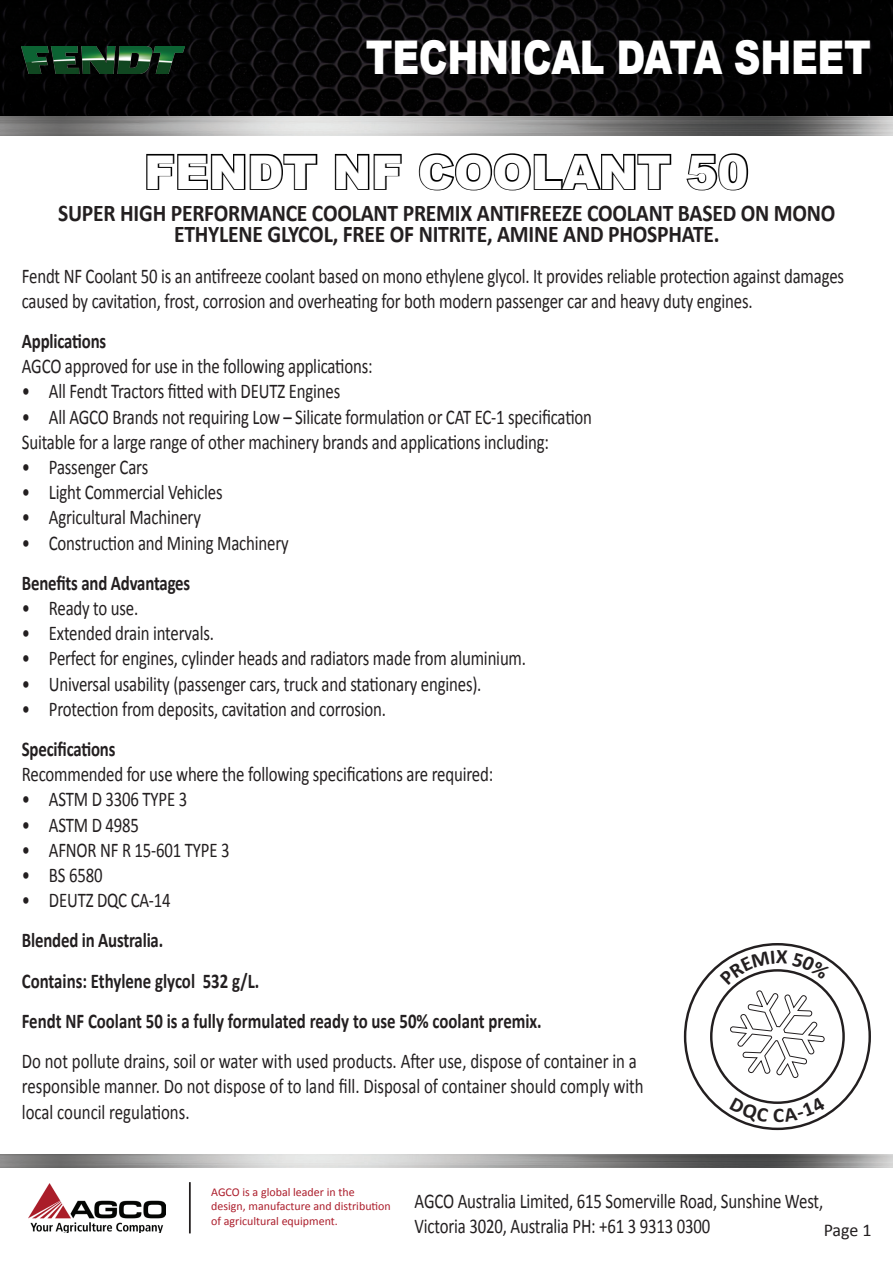
<style>
.page{position:relative;width:893px;height:1263px;background:#fff}
.page>*{position:absolute;margin:0;border:0;box-sizing:border-box;transform-origin:0 0}
.t1{font:900 46.5px "Arial";letter-spacing:-.01em;color:#fff;scale:.8 1}
.t2{font:900 46.5px "Arial";letter-spacing:-.01em;color:#fff}
.t3{font:700 24px/21px "Calibri";letter-spacing:-.01em;color:#231f20;text-align:center;scale:.9 1}
.t4{font:21px/25.2px "Calibri";letter-spacing:-.01em;color:#231f20;scale:.8 1}
.t5{font:700 21px/40.2px "Calibri";letter-spacing:-.01em;color:#231f20;scale:.8 1}
.t6{font:18px "Calibri";color:#231f20}
.t7{font:12px/14.4px "Calibri";color:#ac1e2c}
</style>
<div class="page">
<svg style="left:0;top:0;width:893px;height:116px;background:#050505"></svg>
<img style="left:0;top:116px;width:893px;height:20px">
<img style="left:28px;top:1183px;width:137px;height:49px">
<hr style="left:189px;top:1182px;width:2px;height:51px;background:#231f20">
<img style="left:0;top:1154px;width:893px;height:13px">
<svg style="left:146px;top:153px;width:172px;height:37px"></svg>
<svg style="left:334px;top:153px;width:68px;height:37px"></svg>
<svg style="left:418px;top:153px;width:254px;height:38px"></svg>
<svg style="left:686px;top:153px;width:63px;height:38px"></svg>
<img style="left:22px;top:46px;width:163px;height:27px">
<svg style="left:720px;top:950px;width:110px;height:128px"></svg>
<svg style="left:729px;top:1096px;width:97px;height:26px"></svg>
<h1 class="t1" style="left:366px;top:24px;width:633px">TECHNICAL DATA SHEET</h1>
<h1 class="t2" style="left:144px;top:138px;width:606px">FENDT NF COOLANT 50</h1>
<p class="t3" style="left:58px;top:203px;width:865px">SUPER HIGH PERFORMANCE COOLANT PREMIX ANTIFREEZE COOLANT BASED ON MONO<br>ETHYLENE GLYCOL, FREE OF NITRITE, AMINE AND PHOSPHATE.</p>
<p class="t4" style="left:22px;top:263px;width:1029px">Fendt NF Coolant 50 is an antifreeze coolant based on mono ethylene glycol. It provides reliable protection against damages caused by cavitation, frost, corrosion and overheating for both modern passenger car and heavy duty engines.</p>
<p class="t5" style="left:22px;top:321px;width:107px">Applications</p>
<p class="t4" style="left:22px;top:354px;width:440px">AGCO approved for use in the following applications:</p>
<p class="t4" style="left:22px;top:379px;width:400px">• All Fendt Tractors fitted with DEUTZ Engines</p>
<p class="t4" style="left:22px;top:404px;width:714px">• All AGCO Brands not requiring Low – Silicate formulation or CAT EC-1 specification<br>Suitable for a large range of other machinery brands and applications including:</p>
<p class="t4" style="left:22px;top:454px;width:160px">• Passenger Cars</p>
<p class="t4" style="left:22px;top:480px;width:252px">• Light Commercial Vehicles</p>
<p class="t4" style="left:22px;top:505px;width:225px">• Agricultural Machinery</p>
<p class="t4" style="left:22px;top:530px;width:335px">• Construction and Mining Machinery</p>
<p class="t5" style="left:22px;top:563px;width:212px">Benefits and Advantages</p>
<p class="t4" style="left:22px;top:595px;width:147px">• Ready to use.</p>
<p class="t4" style="left:22px;top:621px;width:242px">• Extended drain intervals.</p>
<p class="t4" style="left:22px;top:646px;width:632px">• Perfect for engines, cylinder heads and radiators made from aluminium.</p>
<p class="t4" style="left:22px;top:671px;width:576px">• Universal usability (passenger cars, truck and stationary engines).</p>
<p class="t4" style="left:22px;top:696px;width:457px">• Protection from deposits, cavitation and corrosion.</p>
<p class="t5" style="left:22px;top:729px;width:119px">Specifications</p>
<p class="t4" style="left:22px;top:762px;width:591px">Recommended for use where the following specifications are required:</p>
<p class="t4" style="left:22px;top:787px;width:208px">• ASTM D 3306 TYPE 3</p>
<p class="t4" style="left:22px;top:812px;width:148px">• ASTM D 4985</p>
<p class="t4" style="left:22px;top:837px;width:261px">• AFNOR NF R 15-601 TYPE 3</p>
<p class="t4" style="left:22px;top:862px;width:102px">• BS 6580</p>
<p class="t4" style="left:22px;top:888px;width:188px">• DEUTZ DQC CA-14</p>
<p class="t5" style="left:22px;top:920px;width:651px">Blended in Australia.<br>Contains: Ethylene glycol 532 g/L.<br>Fendt NF Coolant 50 is a fully formulated ready to use 50% coolant premix.</p>
<p class="t4" style="left:22px;top:1048px;width:779px">Do not pollute drains, soil or water with used products. After use, dispose of container in a responsible manner. Do not dispose of to land fill. Disposal of container should comply with local council regulations.</p>
<p class="t7" style="left:211px;top:1185px;width:181px">AGCO is a global leader in the design, manufacture and distribution of agricultural equipment.</p>
<p class="t4" style="left:415px;top:1188px;width:512px">AGCO Australia Limited, 615 Somerville Road, Sunshine West,<br>Victoria 3020, Australia PH: +61 3 9313 0300</p>
<p class="t6" style="left:824px;top:1219px;width:50px">Page 1</p>
</div>
